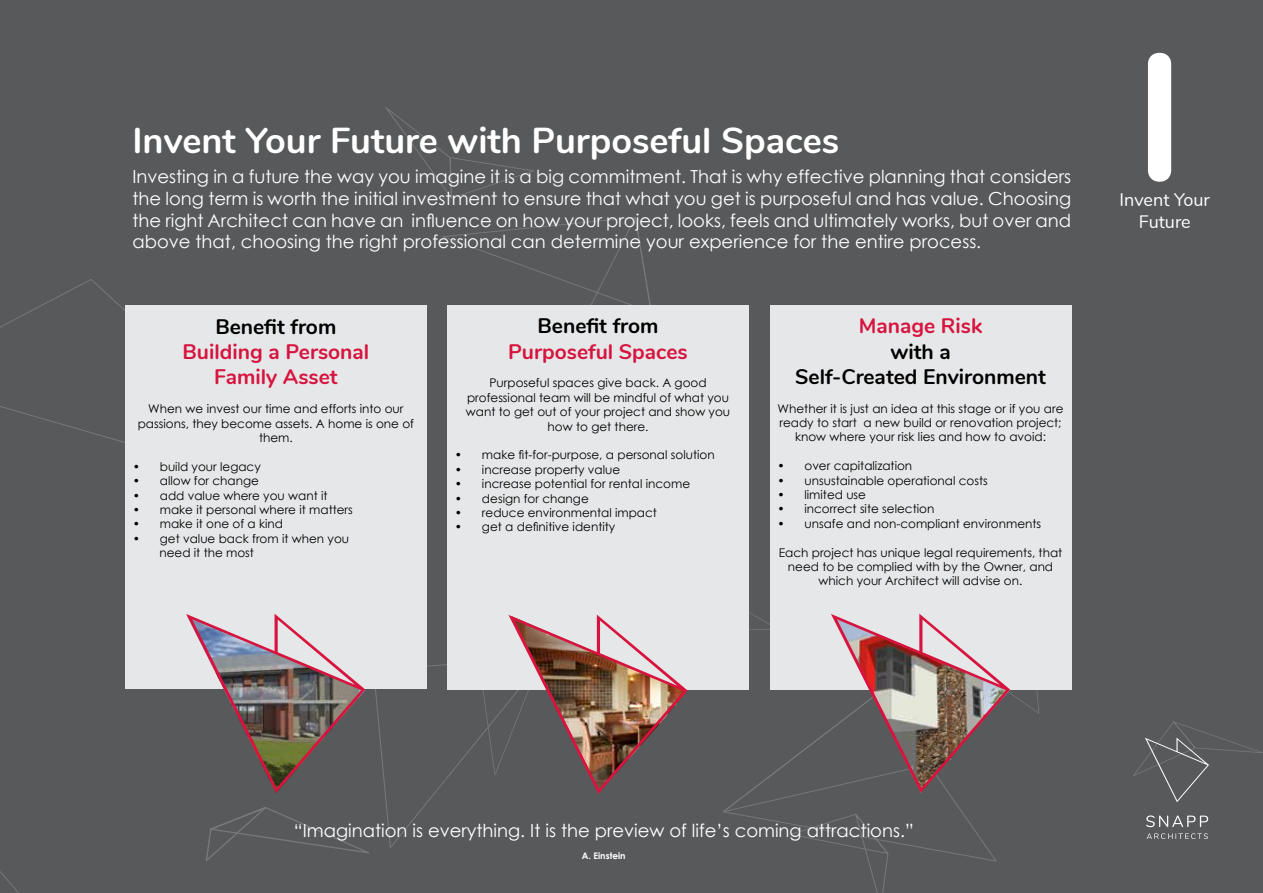
<style>
.page{position:relative;width:1263px;height:893px;background:#58595b}
.page>*{position:absolute;margin:0;border:0;box-sizing:border-box;transform-origin:0 0}
.t1{font:700 180px "Nunito";color:#fff}
.t2{font:700 36px "Nunito";color:#fff}
.t3{font:700 21px/25.2px "Nunito";color:#d7143f;text-align:center}
.t4{font:700 21px/25.2px "Nunito";color:#000;text-align:center}
.t5{font:18px/21.6px "Century Gothic";color:#fff;text-align:justify}
.t6{font:18px/21.6px "Nunito";color:#fff;text-align:center}
.t7{font:12px/14.4px "Century Gothic";color:#000;text-align:center}
.t8{font:700 9px "Century Gothic";color:#fff}
</style>
<div class="page">
<svg style="left:385px;top:107px;width:149px;height:92px"></svg>
<svg style="left:0;top:279px;width:125px;height:164px"></svg>
<svg style="left:0;top:871px;width:19px;height:22px"></svg>
<svg style="left:442px;top:217px;width:209px;height:88px"></svg>
<div style="left:447px;top:305px;width:302px;height:384px;background:#e6e7e8"></div>
<div style="left:770px;top:305px;width:301px;height:384px;background:#e6e7e8"></div>
<div style="left:125px;top:305px;width:301px;height:384px;background:#e6e7e8"></div>
<svg style="left:186px;top:492px;width:853px;height:401px"></svg>
<svg style="left:1133px;top:721px;width:130px;height:81px"></svg>
<svg style="left:1146px;top:815px;width:62px;height:12px"></svg>
<svg style="left:1147px;top:833px;width:61px;height:6px"></svg>
<h2 class="t2" style="left:132px;top:114px;width:708px">Invent Your Future with Purposeful Spaces</h2>
<p class="t5" style="left:132px;top:166px;width:940px">Investing in a future the way you imagine it is a big commitment. That is why effective planning that considers the long term is worth the initial investment to ensure that what you get is purposeful and has value. Choosing the right Architect can have an influence on how your project, looks, feels and ultimately works, but over and above that, choosing the right professional can determine your experience for the entire process.</p>
<h3 class="t4" style="left:215px;top:313px;width:122px">Benefit from</h3>
<h3 class="t3" style="left:183px;top:338px;width:188px">Building a Personal<br>Family Asset</h3>
<p class="t7" style="left:138px;top:402px;width:278px">When we invest our time and efforts into our passions, they become assets. A home is one of them.</p>
<p class="t7" style="left:133px;top:459px;width:130px">• build your legacy</p>
<p class="t7" style="left:133px;top:474px;width:128px">• allow for change</p>
<p class="t7" style="left:133px;top:488px;width:196px">• add value where you want it</p>
<p class="t7" style="left:133px;top:502px;width:222px">• make it personal where it matters</p>
<p class="t7" style="left:133px;top:517px;width:152px">• make it one of a kind</p>
<p class="t7" style="left:159px;top:531px;width:191px;text-align:left;text-indent:-27px">• get value back from it when you need it the most</p>
<h3 class="t4" style="left:538px;top:312px;width:122px">Benefit from</h3>
<h3 class="t3" style="left:508px;top:337px;width:181px">Purposeful Spaces</h3>
<p class="t7" style="left:466px;top:376px;width:266px">Purposeful spaces give back. A good professional team will be mindful of what you want to get out of your project and show you how to get there.</p>
<p class="t7" style="left:455px;top:448px;width:261px">• make fit-for-purpose, a personal solution</p>
<p class="t7" style="left:455px;top:462px;width:167px">• increase property value</p>
<p class="t7" style="left:455px;top:476px;width:237px">• increase potential for rental income</p>
<p class="t7" style="left:455px;top:491px;width:135px">• design for change</p>
<p class="t7" style="left:455px;top:505px;width:204px">• reduce environmental impact</p>
<p class="t7" style="left:455px;top:520px;width:162px">• get a definitive identity</p>
<h3 class="t3" style="left:859px;top:312px;width:125px">Manage Risk</h3>
<h3 class="t4" style="left:795px;top:337px;width:252px">with a<br>Self-Created Environment</h3>
<p class="t7" style="left:778px;top:401px;width:287px">Whether it is just an idea at this stage or if you are ready to start a new build or renovation project; know where your risk lies and how to avoid:</p>
<p class="t7" style="left:777px;top:458px;width:136px">• over capitalization</p>
<p class="t7" style="left:777px;top:473px;width:212px">• unsustainable operational costs</p>
<p class="t7" style="left:777px;top:487px;width:90px">• limited use</p>
<p class="t7" style="left:777px;top:502px;width:158px">• incorrect site selection</p>
<p class="t7" style="left:777px;top:516px;width:265px">• unsafe and non-compliant environments</p>
<p class="t7" style="left:779px;top:545px;width:285px">Each project has unique legal requirements, that need to be complied with by the Owner, and which your Architect will advise on.</p>
<h1 class="t1" style="left:1134px;top:-15px;width:52px">I</h1>
<h3 class="t6" style="left:1120px;top:188px;width:92px">Invent Your<br>Future</h3>
<h3 class="t5" style="left:294px;top:819px;width:621px">“Imagination is everything. It is the preview of life’s coming attractions.”</h3>
<p class="t8" style="left:582px;top:849px;width:45px">A. Einstein</p>
</div>
